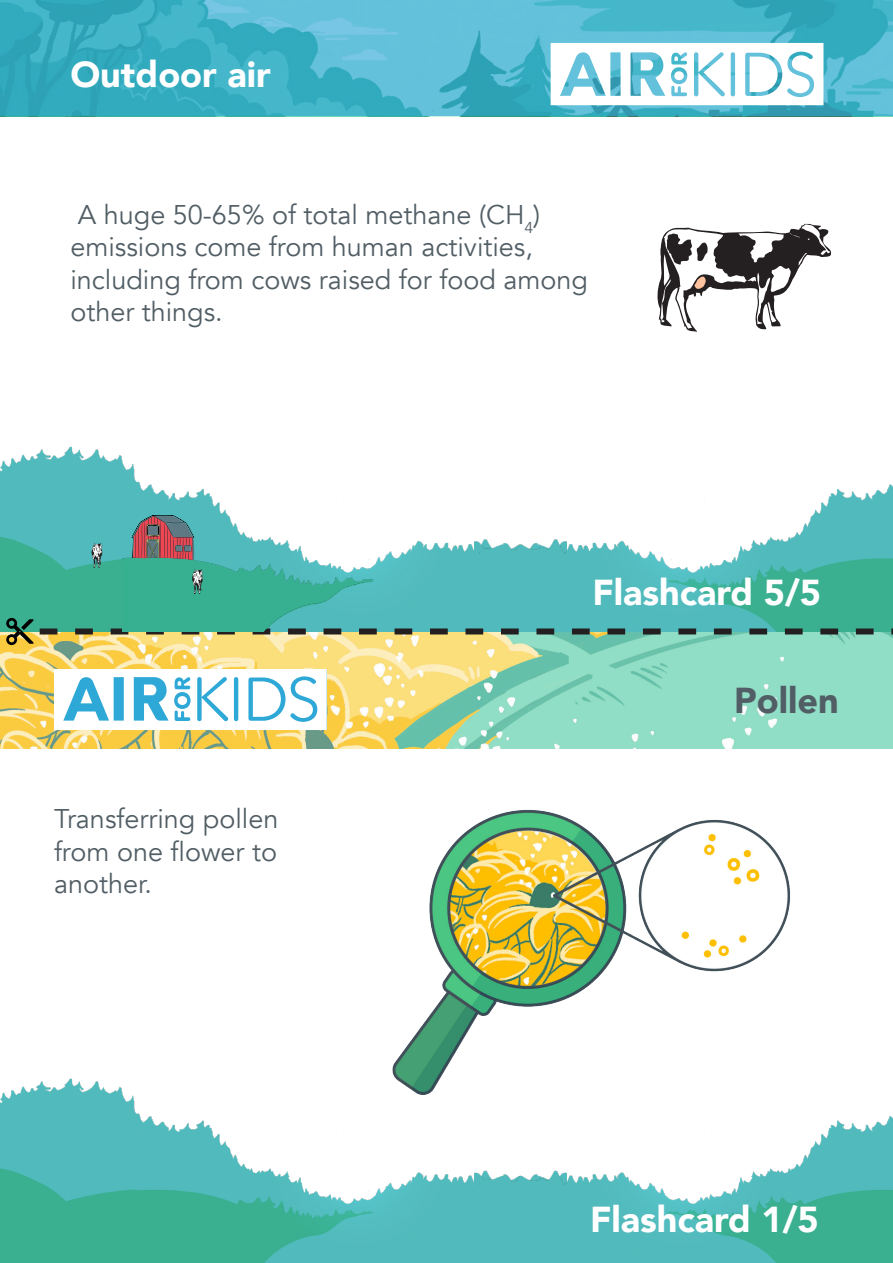
<style>
.page{position:relative;width:893px;height:1263px;background:#fff}
.page>*{position:absolute;margin:0;border:0;box-sizing:border-box;transform-origin:0 0}
.t1{font:900 36px "Avenir";color:#fff}
.t2{font:900 36px "Avenir";color:#525e65}
.t3{font:27px/32.4px "Avenir";color:#525e65}
</style>
<div class="page">
<svg style="left:0;top:632px;width:893px;height:116px;background:#b8d8a1"></svg>
<img style="left:0;top:446px;width:474px;height:185px">
<img style="left:474px;top:484px;width:419px;height:144px">
<svg style="left:40px;top:628px;width:853px;height:6px;background:#507868"></svg>
<svg style="left:6px;top:618px;width:27px;height:27px"></svg>
<svg style="left:0;top:0;width:893px;height:116px;background:#47b3c9"></svg>
<svg style="left:551px;top:43px;width:272px;height:62px"></svg>
<img style="left:0;top:1078px;width:474px;height:185px">
<img style="left:474px;top:1116px;width:419px;height:147px">
<svg style="left:54px;top:670px;width:272px;height:60px"></svg>
<svg style="left:657px;top:224px;width:174px;height:108px"></svg>
<svg style="left:92px;top:543px;width:11px;height:25px"></svg>
<svg style="left:132px;top:515px;width:63px;height:42px;background:#8b646b"></svg>
<img style="left:122px;top:557px;width:273px;height:74px">
<svg style="left:192px;top:569px;width:11px;height:25px"></svg>
<img style="left:385px;top:810px;width:405px;height:291px">
<p class="t1" style="left:70px;top:44px;width:202px">Outdoor air</p>
<p class="t3" style="left:70px;top:199px;width:519px">A huge 50-65% of total methane (CH<sub>4</sub>) emissions come from human activities, including from cows raised for food among other things.</p>
<p class="t3" style="left:54px;top:803px;width:226px;text-align:justify">Transferring pollen from one flower to another.</p>
<p class="t1" style="left:592px;top:562px;width:230px">Flashcard 5/5</p>
<p class="t2" style="left:734px;top:670px;width:106px">Pollen</p>
<p class="t1" style="left:590px;top:1188px;width:230px">Flashcard 1/5</p>
</div>
